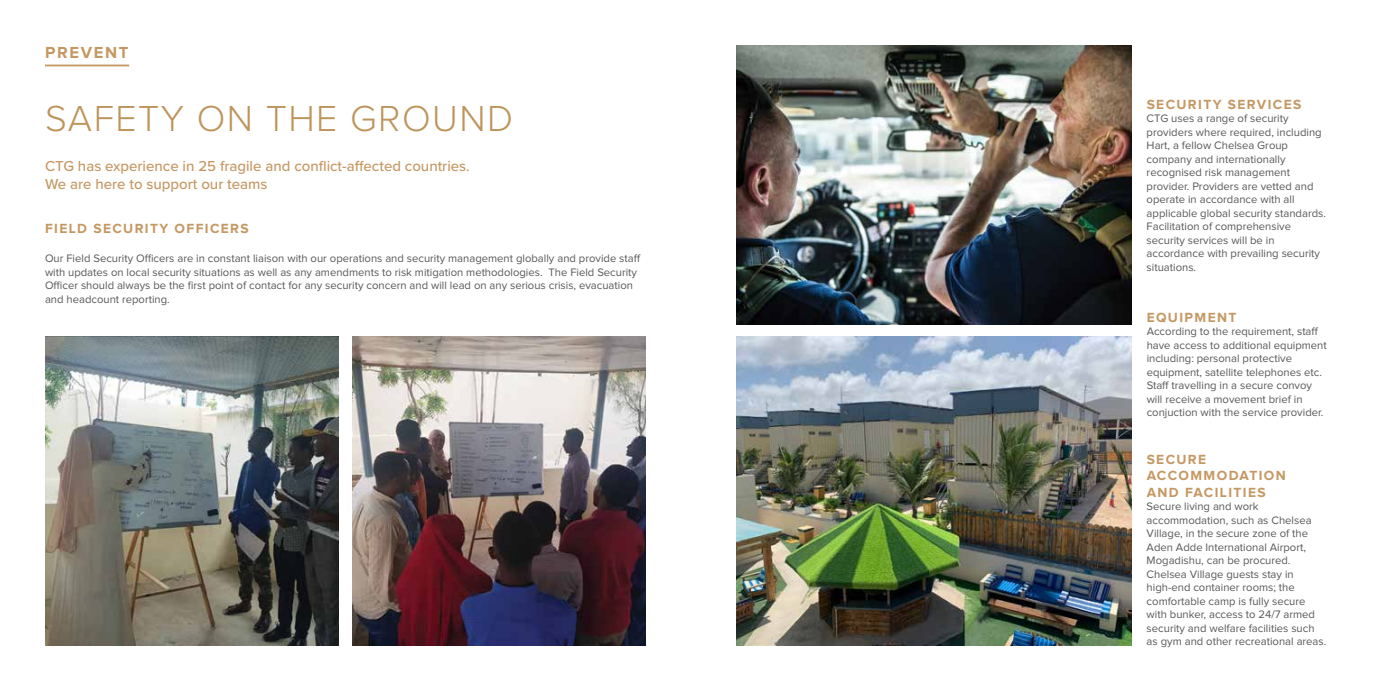
<style>
.page{position:relative;width:1382px;height:691px;background:#fff}
.page>*{position:absolute;margin:0;border:0;box-sizing:border-box;transform-origin:0 0}
.t1{font:300 37.5px "Proxima Nova";letter-spacing:.04em;color:#bd945b}
.t2{font:700 16.62px "Proxima Nova";letter-spacing:.1em;color:#c59863}
.t3{font:500 15px/18px "Proxima Nova";color:#c59863}
.t4{font:700 13.75px/16.5px "Proxima Nova";letter-spacing:.1em;color:#c59863}
.t5{font:11.25px/13.5px "Proxima Nova";color:#58595b}
</style>
<div class="page">
<img style="left:736px;top:45px;width:396px;height:280px">
<img style="left:45px;top:337px;width:293px;height:309px">
<img style="left:352px;top:337px;width:294px;height:309px">
<img style="left:736px;top:337px;width:396px;height:309px">
<hr style="left:45px;top:65px;width:84px;height:1px;background:#c59863">
<h2 class="t2" style="left:45px;top:45px;width:85px">PREVENT</h2>
<h1 class="t1" style="left:45px;top:90px;width:470px">SAFETY ON THE GROUND</h1>
<h3 class="t3" style="left:45px;top:156px;width:426px">CTG has experience in 25 fragile and conflict-affected countries.<br>We are here to support our teams</h3>
<p class="t4" style="left:45px;top:221px;width:205px">FIELD SECURITY OFFICERS</p>
<p class="t5" style="left:45px;top:252px;width:597px">Our Field Security Officers are in constant liaison with our operations and security management globally and provide staff with updates on local security situations as well as any amendments to risk mitigation methodologies. The Field Security Officer should always be the first point of contact for any security concern and will lead on any serious crisis, evacuation and headcount reporting.</p>
<p class="t4" style="left:1147px;top:97px;width:156px">SECURITY SERVICES</p>
<p class="t5" style="left:1147px;top:112px;width:181px">CTG uses a range of security providers where required, including<br>Hart, a fellow Chelsea Group company and internationally recognised risk management provider. Providers are vetted and operate in accordance with all applicable global security standards.<br>Facilitation of comprehensive security services will be in accordance with prevailing security situations.</p>
<p class="t4" style="left:1147px;top:309px;width:91px">EQUIPMENT</p>
<p class="t5" style="left:1147px;top:325px;width:182px">According to the requirement, staff have access to additional equipment including: personal protective equipment, satellite telephones etc.<br>Staff travelling in a secure convoy will receive a movement brief in conjuction with the service provider.</p>
<p class="t4" style="left:1147px;top:451px;width:141px">SECURE<br>ACCOMMODATION<br>AND FACILITIES</p>
<p class="t5" style="left:1147px;top:500px;width:181px">Secure living and work accommodation, such as Chelsea<br>Village, in the secure zone of the<br>Aden Adde International Airport,<br>Mogadishu, can be procured.<br>Chelsea Village guests stay in high-end container rooms; the comfortable camp is fully secure with bunker, access to 24/7 armed security and welfare facilities such as gym and other recreational areas.</p>
</div>
